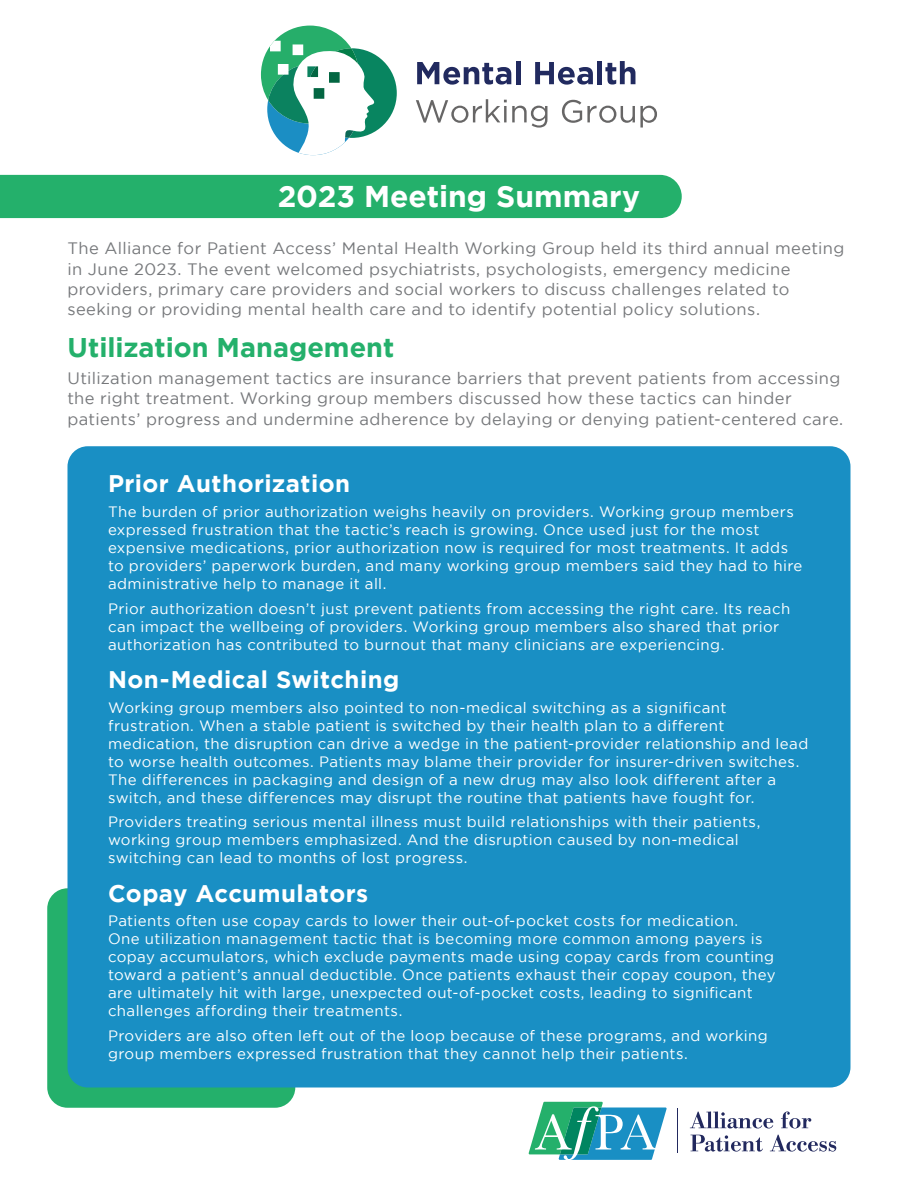
<style>
.page{position:relative;width:918px;height:1188px;background:#fff}
.page>*{position:absolute;margin:0;border:0;box-sizing:border-box;transform-origin:0 0}
.t1{font:700 30px "Gotham";color:#fff}
.t2{font:700 27px "Gotham";color:#24b06b}
.t3{font:700 24px "Gotham";letter-spacing:.02em;color:#fff}
.t4{font:16.5px/20.2px "Gotham";letter-spacing:.02em;color:#76787b}
.t5{font:15px/18px "Gotham";letter-spacing:.025em;color:#fff}
</style>
<div class="page">
<div style="left:47px;top:888px;width:248px;height:220px;background:#24b06b;border-radius:20px"></div>
<hr style="left:678px;top:1108px;width:1px;height:45px;background:#22295e">
<svg style="left:690px;top:1111px;width:83px;height:18px"></svg>
<svg style="left:781px;top:1111px;width:30px;height:17px"></svg>
<svg style="left:691px;top:1135px;width:72px;height:17px"></svg>
<svg style="left:770px;top:1135px;width:66px;height:17px"></svg>
<svg style="left:528px;top:1102px;width:139px;height:58px"></svg>
<div style="left:68px;top:446px;width:782px;height:642px;background:#198fc4;border-radius:20px"></div>
<div style="left:0;top:175px;width:682px;height:43px;background:#24b06b"></div>
<svg style="left:416px;top:99px;width:131px;height:29px"></svg>
<svg style="left:562px;top:100px;width:95px;height:28px"></svg>
<svg style="left:417px;top:62px;width:94px;height:23px"></svg>
<div style="left:516px;top:61px;width:5px;height:23px;background:#212a5f"></div>
<svg style="left:535px;top:62px;width:58px;height:23px"></svg>
<div style="left:597px;top:61px;width:5px;height:23px;background:#212a5f"></div>
<svg style="left:605px;top:61px;width:30px;height:24px"></svg>
<svg style="left:261px;top:26px;width:136px;height:129px"></svg>
<p class="t1" style="left:278px;top:179px;width:364px">2023 Meeting Summary</p>
<p class="t4" style="left:68px;top:238px;width:778px">The Alliance for Patient Access’ Mental Health Working Group held its third annual meeting in June 2023. The event welcomed psychiatrists, psychologists, emergency medicine providers, primary care providers and social workers to discuss challenges related to seeking or providing mental health care and to identify potential policy solutions.</p>
<p class="t2" style="left:68px;top:332px;width:328px">Utilization Management</p>
<p class="t4" style="left:68px;top:368px;width:777px">Utilization management tactics are insurance barriers that prevent patients from accessing the right treatment. Working group members discussed how these tactics can hinder patients’ progress and undermine adherence by delaying or denying patient-centered care.</p>
<p class="t3" style="left:108px;top:470px;width:244px">Prior Authorization</p>
<p class="t5" style="left:108px;top:502px;width:696px">The burden of prior authorization weighs heavily on providers. Working group members expressed frustration that the tactic’s reach is growing. Once used just for the most expensive medications, prior authorization now is required for most treatments. It adds to providers’ paperwork burden, and many working group members said they had to hire administrative help to manage it all.</p>
<p class="t5" style="left:108px;top:599px;width:684px">Prior authorization doesn’t just prevent patients from accessing the right care. Its reach can impact the wellbeing of providers. Working group members also shared that prior authorization has contributed to burnout that many clinicians are experiencing.</p>
<p class="t3" style="left:108px;top:666px;width:293px">Non-Medical Switching</p>
<p class="t5" style="left:108px;top:698px;width:702px">Working group members also pointed to non-medical switching as a significant frustration. When a stable patient is switched by their health plan to a different medication, the disruption can drive a wedge in the patient-provider relationship and lead to worse health outcomes. Patients may blame their provider for insurer-driven switches.<br>The differences in packaging and design of a new drug may also look different after a switch, and these differences may disrupt the routine that patients have fought for.</p>
<p class="t5" style="left:108px;top:813px;width:654px">Providers treating serious mental illness must build relationships with their patients, working group members emphasized. And the disruption caused by non-medical switching can lead to months of lost progress.</p>
<p class="t3" style="left:108px;top:879px;width:262px">Copay Accumulators</p>
<p class="t5" style="left:108px;top:912px;width:669px">Patients often use copay cards to lower their out-of-pocket costs for medication.<br>One utilization management tactic that is becoming more common among payers is copay accumulators, which exclude payments made using copay cards from counting toward a patient’s annual deductible. Once patients exhaust their copay coupon, they are ultimately hit with large, unexpected out-of-pocket costs, leading to significant challenges affording their treatments.</p>
<p class="t5" style="left:108px;top:1027px;width:661px">Providers are also often left out of the loop because of these programs, and working group members expressed frustration that they cannot help their patients.</p>
</div>
